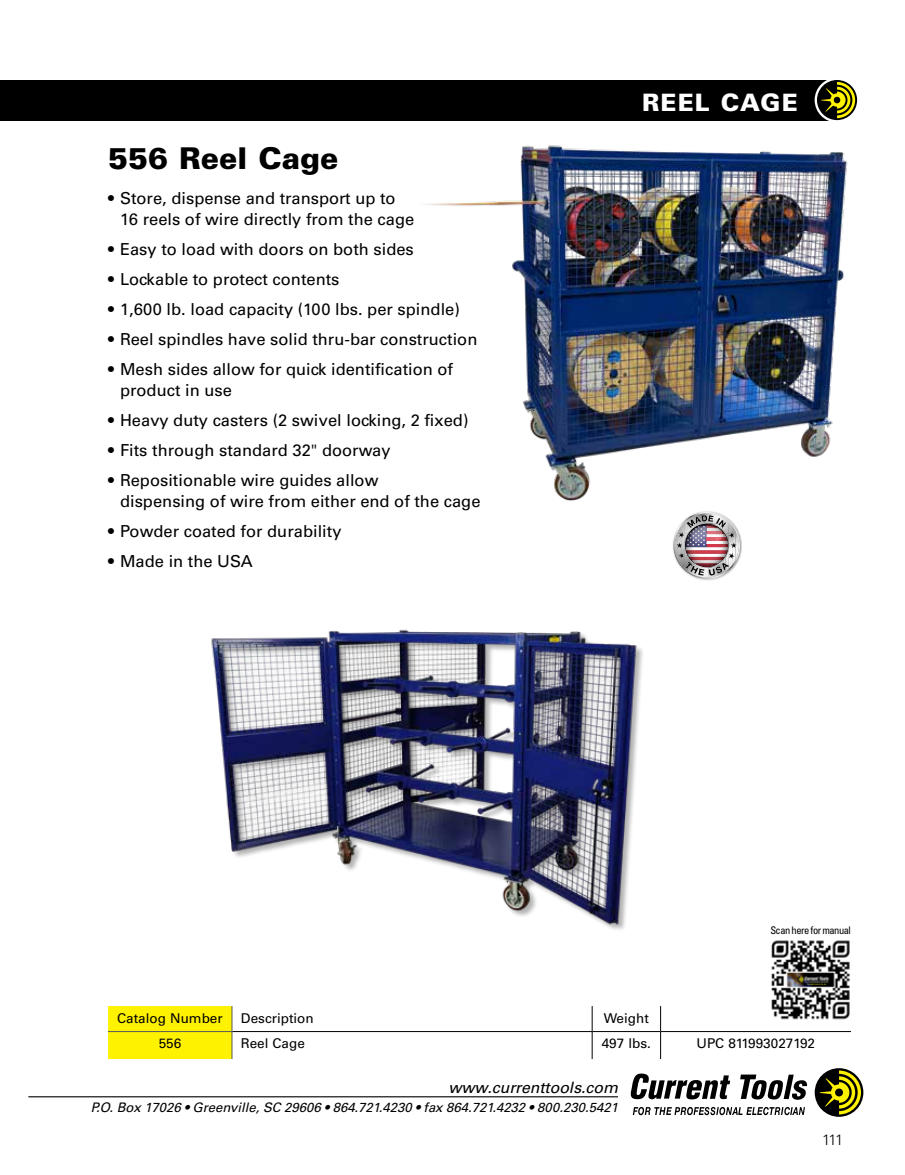
<style>
.page{position:relative;width:905px;height:1175px;background:#fff}
.page>*{position:absolute;margin:0;border:0;box-sizing:border-box;transform-origin:0 0}
.t1{font:900 30px "Univers";color:#000}
.t2{font:900 24px "Univers";letter-spacing:.05em;color:#fff}
.t3{font:16.5px/21px "Univers";color:#000}
.t4{font:italic 15.75px "Univers";color:#000}
.t5{font:300 15px "Univers";color:#000}
.t6{font:13.5px "Univers";color:#000}
.t7{font:italic 13.2px "Univers";color:#000}
.t8{font:condensed 10.5px "Univers";letter-spacing:-.05em;color:#000}
</style>
<div class="page">
<div style="left:0;top:80px;width:838px;height:40px;background:#000"></div>
<svg style="left:814px;top:80px;width:43px;height:41px"></svg>
<div style="left:833px;top:97px;width:7px;height:6px;background:#000;border-radius:50%"></div>
<hr style="left:28px;top:1096px;width:590px;height:1px;background:#000">
<svg style="left:814px;top:1068px;width:49px;height:48px"></svg>
<svg style="left:819px;top:1070px;width:42px;height:44px;background:#726e18"></svg>
<svg style="left:630px;top:1073px;width:100px;height:26px"></svg>
<svg style="left:740px;top:1074px;width:67px;height:25px"></svg>
<div style="left:835px;top:1088px;width:8px;height:8px;background:#000;border-radius:50%"></div>
<svg style="left:632px;top:1106px;width:173px;height:9px"></svg>
<svg style="left:108px;top:1006px;width:124px;height:53px;background:#fbee02"></svg>
<hr style="left:232px;top:1031px;width:360px;height:1px;background:#000">
<hr style="left:592px;top:1031px;width:68px;height:1px;background:#000">
<hr style="left:660px;top:1031px;width:190px;height:1px;background:#000">
<svg style="left:591px;top:1006px;width:1px;height:53px"></svg>
<svg style="left:660px;top:1006px;width:1px;height:53px"></svg>
<img style="left:771px;top:940px;width:78px;height:80px">
<svg style="left:673px;top:512px;width:67px;height:67px"></svg>
<img style="left:425px;top:145px;width:423px;height:356px">
<img style="left:211px;top:629px;width:432px;height:301px">
<h1 class="t1" style="left:108px;top:140px;width:232px">556 Reel Cage</h1>
<p class="t3" style="left:120px;top:188px;width:296px;text-indent:-12px">• Store, dispense and transport up to<br>16 reels of wire directly from the cage</p>
<p class="t3" style="left:108px;top:239px;width:307px">• Easy to load with doors on both sides</p>
<p class="t3" style="left:108px;top:269px;width:233px">• Lockable to protect contents</p>
<p class="t3" style="left:108px;top:299px;width:353px">• 1,600 lb. load capacity (100 lbs. per spindle)</p>
<p class="t3" style="left:108px;top:329px;width:371px">• Reel spindles have solid thru-bar construction</p>
<p class="t3" style="left:120px;top:359px;width:334px;text-indent:-12px">• Mesh sides allow for quick identification of product in use</p>
<p class="t3" style="left:108px;top:410px;width:362px">• Heavy duty casters (2 swivel locking, 2 fixed)</p>
<p class="t3" style="left:108px;top:440px;width:284px">• Fits through standard 32" doorway</p>
<p class="t3" style="left:120px;top:470px;width:362px;text-indent:-12px">• Repositionable wire guides allow<br>dispensing of wire from either end of the cage</p>
<p class="t3" style="left:108px;top:521px;width:235px">• Powder coated for durability</p>
<p class="t3" style="left:108px;top:551px;width:146px">• Made in the USA</p>
<h2 class="t2" style="left:642px;top:87px;width:157px">REEL CAGE</h2>
<p class="t8" style="left:770px;top:923px;width:82px">Scan here for manual</p>
<p class="t6" style="left:117px;top:1010px;width:107px">Catalog Number</p>
<p class="t6" style="left:241px;top:1010px;width:74px">Description</p>
<p class="t6" style="left:604px;top:1010px;width:47px">Weight</p>
<p class="t6" style="left:159px;top:1035px;width:24px">556</p>
<p class="t6" style="left:241px;top:1035px;width:65px">Reel Cage</p>
<p class="t6" style="left:601px;top:1035px;width:51px">497 lbs.</p>
<p class="t6" style="left:696px;top:1035px;width:120px">UPC 811993027192</p>
<p class="t4" style="left:448px;top:1077px;width:171px">www.currenttools.com</p>
<p class="t7" style="left:91px;top:1099px;width:528px">P.O. Box 17026 • Greenville, SC 29606 • 864.721.4230 • fax 864.721.4232 • 800.230.5421</p>
<p class="t5" style="left:822px;top:1130px;width:23px">111</p>
</div>
